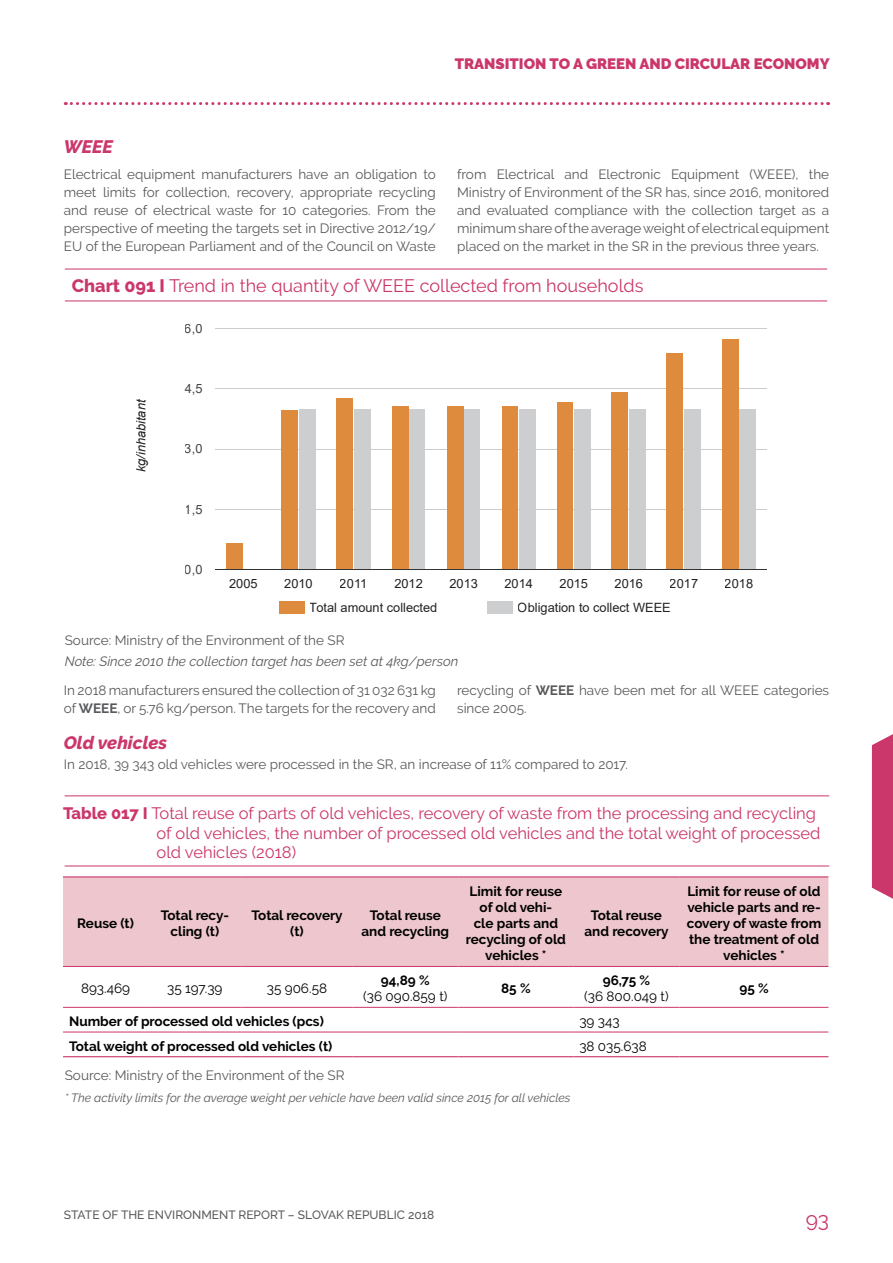
<style>
.page{position:relative;width:893px;height:1263px;background:#fff}
.page>*{position:absolute;margin:0;border:0;box-sizing:border-box;transform-origin:0 0}
.t1{font:21px "Raleway";color:#cb366b}
.t2{font:18px "Raleway";color:#cb366b}
.t3{font:italic 800 18px "Raleway";color:#cb366b}
.t4{font:16.5px/19.8px "Raleway";color:#cb366b}
.t5{font:900 15px "Raleway";color:#cb366b}
.t6{font:13.5px/18px "Raleway";color:#58595b;text-align:justify}
.t7{font:700 13.5px/16.2px "Raleway";color:#000;text-align:center}
.t8{font:13.5px "Raleway";color:#000}
.t9{font:italic 13.5px "Raleway";color:#58595b}
.t10{font:12.75px "Arial";color:#222}
.t11{font:12.75px "Arial";color:#444}
.t12{font:italic 12.75px "Arial";color:#222}
.t13{font:italic 12px "Raleway";color:#58595b}
.t14{font:500 12px "Raleway";color:#58595b}
.s1{font-weight:800}
.s2{font-weight:700}
</style>
<div class="page">
<svg style="left:65px;top:102px;width:764px;height:3px"></svg>
<svg style="left:872px;top:734px;width:21px;height:165px;background:#ce4375"></svg>
<hr style="left:65px;top:269px;width:762px;height:1px;background:#cb366b">
<hr style="left:65px;top:301px;width:762px;height:1px;background:#cb366b">
<div style="left:279px;top:601px;width:26px;height:13px;background:#df8b3e"></div>
<div style="left:487px;top:601px;width:26px;height:13px;background:#cdcecf"></div>
<hr style="left:215px;top:509px;width:552px;height:1px;background:#ccc">
<hr style="left:215px;top:448px;width:552px;height:1px;background:#ccc">
<hr style="left:215px;top:388px;width:552px;height:1px;background:#ccc">
<hr style="left:215px;top:328px;width:552px;height:1px;background:#ccc">
<div style="left:226px;top:543px;width:17px;height:26px;background:#df8b3e"></div>
<div style="left:281px;top:410px;width:17px;height:159px;background:#df8b3e"></div>
<div style="left:337px;top:398px;width:16px;height:171px;background:#df8b3e"></div>
<div style="left:392px;top:406px;width:16px;height:163px;background:#df8b3e"></div>
<div style="left:447px;top:406px;width:17px;height:163px;background:#df8b3e"></div>
<div style="left:502px;top:406px;width:16px;height:163px;background:#df8b3e"></div>
<div style="left:557px;top:402px;width:16px;height:167px;background:#df8b3e"></div>
<div style="left:611px;top:392px;width:17px;height:177px;background:#df8b3e"></div>
<div style="left:666px;top:353px;width:17px;height:216px;background:#df8b3e"></div>
<div style="left:722px;top:339px;width:16px;height:230px;background:#df8b3e"></div>
<div style="left:299px;top:409px;width:17px;height:160px;background:#cdcecf"></div>
<div style="left:354px;top:409px;width:17px;height:160px;background:#cdcecf"></div>
<div style="left:409px;top:409px;width:16px;height:160px;background:#cdcecf"></div>
<div style="left:465px;top:409px;width:15px;height:160px;background:#cdcecf"></div>
<div style="left:519px;top:409px;width:16px;height:160px;background:#cdcecf"></div>
<div style="left:574px;top:409px;width:17px;height:160px;background:#cdcecf"></div>
<div style="left:629px;top:409px;width:17px;height:160px;background:#cdcecf"></div>
<div style="left:684px;top:409px;width:17px;height:160px;background:#cdcecf"></div>
<div style="left:739px;top:409px;width:17px;height:160px;background:#cdcecf"></div>
<hr style="left:215px;top:569px;width:552px;height:1px;background:#333">
<hr style="left:65px;top:795px;width:764px;height:1px;background:#cb366b">
<hr style="left:65px;top:866px;width:764px;height:1px;background:#cb366b">
<div style="left:63px;top:877px;width:765px;height:89px;background:#edc7cd"></div>
<hr style="left:63px;top:876px;width:85px;height:1px;background:#cb366b">
<hr style="left:148px;top:876px;width:94px;height:1px;background:#cb366b">
<hr style="left:242px;top:876px;width:110px;height:1px;background:#cb366b">
<hr style="left:352px;top:876px;width:106px;height:1px;background:#cb366b">
<hr style="left:458px;top:876px;width:115px;height:1px;background:#cb366b">
<hr style="left:573px;top:876px;width:107px;height:1px;background:#cb366b">
<hr style="left:680px;top:876px;width:148px;height:1px;background:#cb366b">
<hr style="left:63px;top:1056px;width:85px;height:1px;background:#cb366b">
<hr style="left:148px;top:1056px;width:94px;height:1px;background:#cb366b">
<hr style="left:242px;top:1056px;width:110px;height:1px;background:#cb366b">
<hr style="left:352px;top:1056px;width:106px;height:1px;background:#cb366b">
<hr style="left:458px;top:1056px;width:115px;height:1px;background:#cb366b">
<hr style="left:573px;top:1056px;width:107px;height:1px;background:#cb366b">
<hr style="left:680px;top:1056px;width:148px;height:1px;background:#cb366b">
<hr style="left:63px;top:966px;width:85px;height:1px;background:#cb366b">
<hr style="left:148px;top:966px;width:94px;height:1px;background:#cb366b">
<hr style="left:242px;top:966px;width:110px;height:1px;background:#cb366b">
<hr style="left:352px;top:966px;width:106px;height:1px;background:#cb366b">
<hr style="left:458px;top:966px;width:115px;height:1px;background:#cb366b">
<hr style="left:573px;top:966px;width:107px;height:1px;background:#cb366b">
<hr style="left:680px;top:966px;width:148px;height:1px;background:#cb366b">
<hr style="left:63px;top:1007px;width:85px;height:1px;background:#cb366b">
<hr style="left:148px;top:1007px;width:94px;height:1px;background:#cb366b">
<hr style="left:242px;top:1007px;width:110px;height:1px;background:#cb366b">
<hr style="left:352px;top:1007px;width:106px;height:1px;background:#cb366b">
<hr style="left:458px;top:1007px;width:115px;height:1px;background:#cb366b">
<hr style="left:573px;top:1007px;width:107px;height:1px;background:#cb366b">
<hr style="left:680px;top:1007px;width:148px;height:1px;background:#cb366b">
<hr style="left:63px;top:1032px;width:85px;height:1px;background:#cb366b">
<hr style="left:148px;top:1032px;width:94px;height:1px;background:#cb366b">
<hr style="left:242px;top:1032px;width:110px;height:1px;background:#cb366b">
<hr style="left:352px;top:1032px;width:106px;height:1px;background:#cb366b">
<hr style="left:458px;top:1032px;width:115px;height:1px;background:#cb366b">
<hr style="left:573px;top:1032px;width:107px;height:1px;background:#cb366b">
<hr style="left:680px;top:1032px;width:148px;height:1px;background:#cb366b">
<h2 class="t3" style="left:64px;top:136px;width:51px">WEEE</h2>
<p class="t5" style="left:455px;top:55px;width:376px">TRANSITION TO A GREEN AND CIRCULAR ECONOMY</p>
<p class="t6" style="left:64px;top:165px;width:374px">Electrical equipment manufacturers have an obligation to meet limits for collection, recovery, appropriate recycling and reuse of electrical waste for 10 categories. From the perspective of meeting the targets set in Directive 2012/19/ EU of the European Parliament and of the Council on Waste</p>
<p class="t6" style="left:457px;top:165px;width:374px">from Electrical and Electronic Equipment (WEEE), the Ministry of Environment of the SR has, since 2016, monitored and evaluated compliance with the collection target as a minimum share of the average weight of electrical equipment placed on the market in the SR in the previous three years.</p>
<h2 class="t2" style="left:72px;top:275px;width:573px"><span class="s1">Chart 091 I</span> Trend in the quantity of WEEE collected from households</h2>
<p class="t11" style="left:185px;top:320px;width:19px">6,0</p>
<p class="t12" style="left:133px;top:472px;width:75px;rotate:-90deg">kg/inhabitant</p>
<p class="t11" style="left:185px;top:380px;width:19px">4,5</p>
<p class="t11" style="left:185px;top:440px;width:19px">3,0</p>
<p class="t11" style="left:185px;top:500px;width:19px">1,5</p>
<p class="t11" style="left:185px;top:560px;width:19px">0,0</p>
<p class="t10" style="left:229px;top:575px;width:30px">2005</p>
<p class="t10" style="left:284px;top:575px;width:30px">2010</p>
<p class="t10" style="left:340px;top:575px;width:29px">2011</p>
<p class="t10" style="left:394px;top:575px;width:30px">2012</p>
<p class="t10" style="left:449px;top:575px;width:30px">2013</p>
<p class="t10" style="left:504px;top:575px;width:30px">2014</p>
<p class="t10" style="left:559px;top:575px;width:30px">2015</p>
<p class="t10" style="left:615px;top:575px;width:30px">2016</p>
<p class="t10" style="left:670px;top:575px;width:30px">2017</p>
<p class="t10" style="left:725px;top:575px;width:30px">2018</p>
<p class="t10" style="left:310px;top:599px;width:129px">Total amount collected</p>
<p class="t10" style="left:518px;top:599px;width:154px">Obligation to collect WEEE</p>
<p class="t6" style="left:65px;top:631px;width:281px">Source: Ministry of the Environment of the SR</p>
<p class="t9" style="left:65px;top:653px;width:395px">Note: Since 2010 the collection target has been set at 4kg/person</p>
<p class="t6" style="left:64px;top:681px;width:374px">In 2018 manufacturers ensured the collection of 31 032 631 kg of <span class="s2">WEEE</span>, or 5.76 kg/person. The targets for the recovery and</p>
<p class="t6" style="left:457px;top:681px;width:374px">recycling of <span class="s2">WEEE</span> have been met for all WEEE categories since 2005.</p>
<h2 class="t3" style="left:64px;top:732px;width:105px">Old vehicles</h2>
<p class="t6" style="left:64px;top:755px;width:566px">In 2018, 39 343 old vehicles were processed in the SR, an increase of 11% compared to 2017.</p>
<p class="t4" style="left:157px;top:803px;width:665px;text-indent:-94px"><span class="s1">Table 017 I</span> Total reuse of parts of old vehicles, recovery of waste from the processing and recycling of old vehicles, the number of processed old vehicles and the total weight of processed old vehicles (2018)</p>
<p class="t7" style="left:77px;top:915px;width:58px">Reuse (t)</p>
<p class="t7" style="left:161px;top:907px;width:70px">Total recy&shy;cling (t)</p>
<p class="t7" style="left:251px;top:907px;width:93px">Total recovery (t)</p>
<p class="t7" style="left:362px;top:907px;width:89px">Total reuse and recycling</p>
<p class="t7" style="left:466px;top:883px;width:102px">Limit for reuse of old vehi-<br>cle parts and recycling of old vehicles *</p>
<p class="t7" style="left:585px;top:907px;width:86px">Total reuse and recovery</p>
<p class="t8" style="left:81px;top:981px;width:51px">893.469</p>
<p class="t8" style="left:167px;top:981px;width:57px">35 197.39</p>
<p class="t8" style="left:267px;top:981px;width:62px">35 906.58</p>
<p class="t7" style="left:381px;top:972px;width:50px">94,89 %</p>
<p class="t8" style="left:363px;top:989px;width:86px">(36 090.859 t)</p>
<p class="t7" style="left:501px;top:980px;width:31px">85 %</p>
<p class="t7" style="left:603px;top:972px;width:49px">96,75 %</p>
<p class="t8" style="left:584px;top:989px;width:86px">(36 800.049 t)</p>
<p class="t7" style="left:69px;top:1013px;width:256px">Number of processed old vehicles (pcs)</p>
<p class="t8" style="left:579px;top:1013px;width:42px">39 343</p>
<p class="t7" style="left:69px;top:1038px;width:265px">Total weight of processed old vehicles (t)</p>
<p class="t8" style="left:579px;top:1038px;width:69px">38 035.638</p>
<p class="t6" style="left:65px;top:1066px;width:281px">Source: Ministry of the Environment of the SR</p>
<p class="t13" style="left:65px;top:1091px;width:507px">* The activity limits for the average weight per vehicle have been valid since 2015 for all vehicles</p>
<p class="t7" style="left:687px;top:883px;width:136px">Limit for reuse of old vehicle parts and re&shy;covery of waste from the treatment of old vehicles *</p>
<p class="t7" style="left:739px;top:980px;width:31px">95 %</p>
<p class="t14" style="left:64px;top:1208px;width:372px">STATE OF THE ENVIRONMENT REPORT – SLOVAK REPUBLIC 2018</p>
<h1 class="t1" style="left:806px;top:1208px;width:25px">93</h1>
</div>
